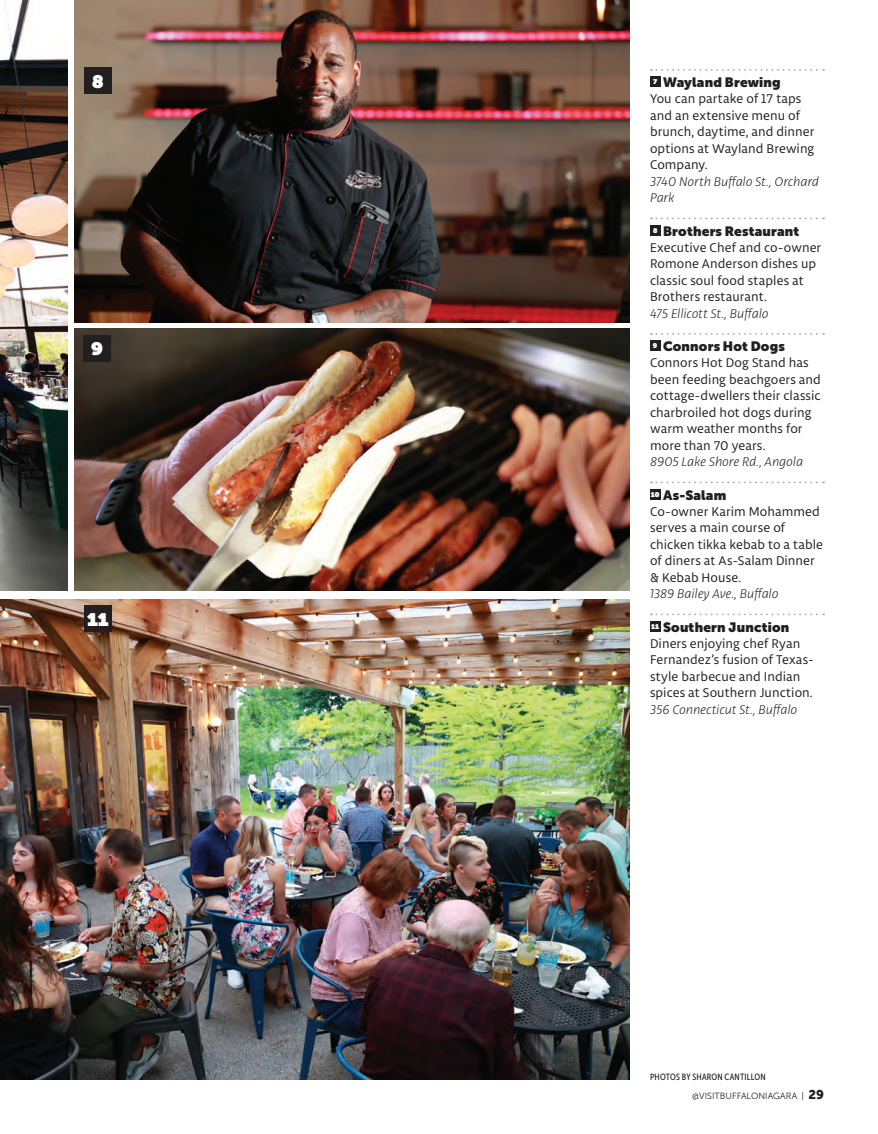
<style>
.page{position:relative;width:878px;height:1134px;background:#fff}
.page>*{position:absolute;margin:0;border:0;box-sizing:border-box;transform-origin:0 0}
.BodyCopy_Libertad10_11{font:900 18px "Museo Sans Display";color:#fff}
.BodyCopy_Libertad10_11-2{font:13.5px/16.5px "Libertad";letter-spacing:.005em;color:#231f20}
.BodyCopy_Libertad10_11-3{font:italic 300 13.5px/16.5px "Libertad";letter-spacing:.005em;color:#231f20}
.Subhead{font:900 13.5px "Museo Sans Display";letter-spacing:.015em;color:#231f20}
.PHOTO_Credit_WHITE{font:9px "Museo Sans Cond 500";letter-spacing:.025em;color:#231f20}
.t1{font:9px "Museo Sans 300";letter-spacing:.005em;color:#231f20}
.BodyCopy_Libertad10_11-4{font:900 6.9px "Museo Sans Display";color:#fff}
.s1{font-weight:300;font-style:italic}
.s2{font-family:"Museo Sans 900";font-size:12.75px}
</style>
<div class="page">
<img style="left:0;top:0;width:67px;height:591px">
<img style="left:75px;top:0;width:554px;height:323px">
<img style="left:75px;top:328px;width:554px;height:263px">
<img style="left:0;top:599px;width:629px;height:481px">
<svg style="left:651px;top:69px;width:173px;height:2px"></svg>
<svg style="left:651px;top:217px;width:173px;height:2px"></svg>
<svg style="left:651px;top:333px;width:173px;height:2px"></svg>
<svg style="left:651px;top:482px;width:173px;height:1px"></svg>
<svg style="left:651px;top:614px;width:173px;height:1px"></svg>
<div style="left:650px;top:77px;width:10px;height:10px;background:#231f20"></div>
<div style="left:650px;top:225px;width:10px;height:11px;background:#231f20"></div>
<div style="left:650px;top:341px;width:10px;height:10px;background:#231f20"></div>
<div style="left:650px;top:489px;width:10px;height:11px;background:#231f20"></div>
<div style="left:650px;top:621px;width:10px;height:11px;background:#231f20"></div>
<div style="left:83px;top:335px;width:27px;height:27px;background:#231f20"></div>
<div style="left:84px;top:68px;width:27px;height:26px;background:#231f20"></div>
<div style="left:84px;top:605px;width:27px;height:27px;background:#231f20"></div>
<p class="BodyCopy_Libertad10_11" style="left:92px;top:71px;width:13px">8</p>
<p class="BodyCopy_Libertad10_11" style="left:91px;top:338px;width:13px">9</p>
<p class="BodyCopy_Libertad10_11" style="left:87px;top:608px;width:23px">11</p>
<p class="BodyCopy_Libertad10_11-4" style="left:653px;top:78px;width:6px">7</p>
<p class="Subhead" style="left:663px;top:74px;width:119px">Wayland Brewing</p>
<p class="BodyCopy_Libertad10_11-2" style="left:650px;top:91px;width:166px">You can partake of 17 taps and an extensive menu of brunch, daytime, and dinner options at Wayland Brewing<br>Company.</p>
<p class="BodyCopy_Libertad10_11-3" style="left:650px;top:173px;width:170px">3740 North Buffalo St., Orchard<br>Park</p>
<p class="BodyCopy_Libertad10_11-4" style="left:653px;top:226px;width:6px">8</p>
<p class="Subhead" style="left:663px;top:223px;width:138px">Brothers Restaurant</p>
<p class="BodyCopy_Libertad10_11-2" style="left:650px;top:239px;width:173px">Executive Chef and co-owner<br>Romone Anderson dishes up classic soul food staples at<br>Brothers restaurant.<br><span class="s1">475 Ellicott St., Buffalo</span></p>
<p class="BodyCopy_Libertad10_11-4" style="left:653px;top:342px;width:6px">9</p>
<p class="Subhead" style="left:663px;top:338px;width:123px">Connors Hot Dogs</p>
<p class="BodyCopy_Libertad10_11-2" style="left:650px;top:355px;width:172px">Connors Hot Dog Stand has been feeding beachgoers and cottage-dwellers their classic charbroiled hot dogs during warm weather months for more than 70 years.</p>
<p class="BodyCopy_Libertad10_11-3" style="left:650px;top:454px;width:154px">8905 Lake Shore Rd., Angola</p>
<p class="BodyCopy_Libertad10_11-4" style="left:650px;top:490px;width:10px">10</p>
<p class="Subhead" style="left:663px;top:487px;width:65px">As-Salam</p>
<p class="BodyCopy_Libertad10_11-2" style="left:650px;top:503px;width:174px">Co-owner Karim Mohammed serves a main course of chicken tikka kebab to a table of diners at As-Salam Dinner &amp; Kebab House.</p>
<p class="BodyCopy_Libertad10_11-3" style="left:650px;top:586px;width:130px">1389 Bailey Ave., Buffalo</p>
<p class="BodyCopy_Libertad10_11-4" style="left:651px;top:622px;width:10px">11</p>
<p class="Subhead" style="left:663px;top:619px;width:128px">Southern Junction</p>
<p class="BodyCopy_Libertad10_11-2" style="left:650px;top:635px;width:165px">Diners enjoying chef Ryan<br>Fernandez’s fusion of Texas&shy;style barbecue and Indian spices at Southern Junction.</p>
<p class="BodyCopy_Libertad10_11-3" style="left:650px;top:701px;width:148px">356 Connecticut St., Buffalo</p>
<p class="PHOTO_Credit_WHITE" style="left:650px;top:1072px;width:117px">PHOTOS BY SHARON CANTILLON</p>
<p class="t1" style="left:692px;top:1091px;width:133px">@VISITBUFFALONIAGARA | <span class="s2">29</span></p>
</div>
